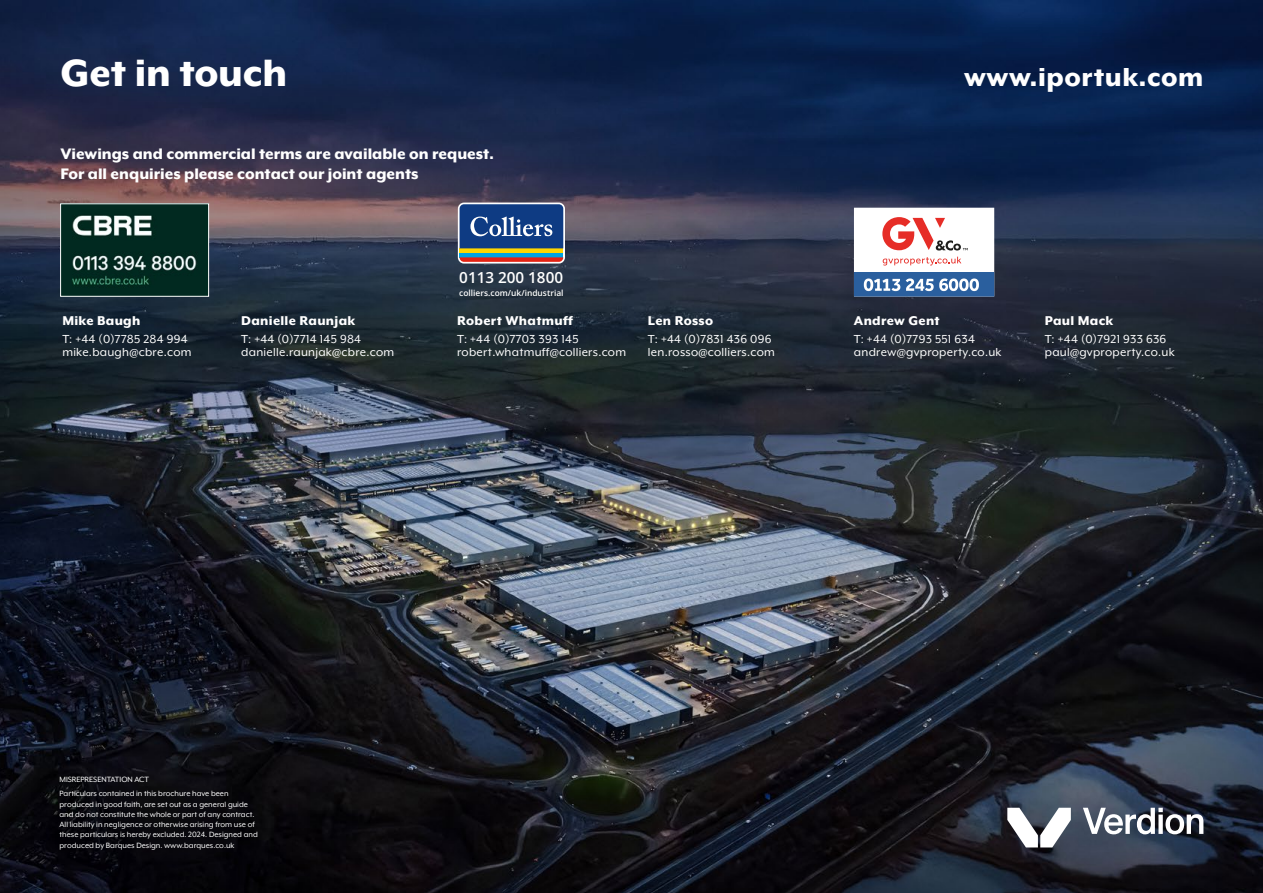
<style>
.page{position:relative;width:1263px;height:893px;background:#fff}
.page>*{position:absolute;margin:0;border:0;box-sizing:border-box;transform-origin:0 0}
.t1{font:800 43.8px "Mr Eaves XL Mod OT";letter-spacing:-.005em;color:#fff}
.t2{font:800 30px "Mr Eaves XL Mod OT";letter-spacing:.02em;color:#fff}
.t3{font:800 17.55px/20.4px "Mr Eaves XL Mod OT";color:#fff}
.t4{font:600 15.3px "Open Sans";color:#fff}
.t5{font:800 14.7px "Mr Eaves XL Mod OT";letter-spacing:.02em;color:#fff}
.t6{font:13.35px/13.6px "Mr Eaves XL Mod OT";letter-spacing:.02em;color:#fff}
.t7{font:8.7px/10.2px "Mr Eaves XL Mod OT";color:#fff}
.t8{font:600 8.4px "Open Sans";color:#fff}
</style>
<div class="page">
<img style="left:0;top:0;width:1263px;height:893px">
<svg style="left:1083px;top:808px;width:120px;height:26px"></svg>
<svg style="left:1007px;top:808px;width:64px;height:39px"></svg>
<div style="left:23px;top:734px;width:281px;height:159px;background:#000;opacity:.8"></div>
<img style="left:62px;top:206px;width:145px;height:89px">
<div style="left:60px;top:204px;width:149px;height:93px;border:1px solid #fff"></div>
<svg style="left:854px;top:208px;width:140px;height:89px"></svg>
<svg style="left:458px;top:203px;width:107px;height:61px"></svg>
<hr style="left:460px;top:253px;width:103px;height:4px;background:#00a3e1">
<div style="left:460px;top:248px;width:103px;height:5px;background:#ffd600"></div>
<svg style="left:460px;top:257px;width:103px;height:5px"></svg>
<svg style="left:460px;top:204px;width:103px;height:44px;background:#295191"></svg>
<h1 class="t1" style="left:60px;top:48px;width:229px">Get in touch</h1>
<h2 class="t2" style="left:964px;top:60px;width:241px">www.iportuk.com</h2>
<h3 class="t3" style="left:60px;top:143px;width:435px">Viewings and commercial terms are available on request.<br>For all enquiries please contact our joint agents</h3>
<h3 class="t5" style="left:62px;top:313px;width:80px">Mike Baugh</h3>
<h3 class="t6" style="left:62px;top:332px;width:131px">T: +44 (0)7785 284 994 mike.baugh@cbre.com</h3>
<h3 class="t5" style="left:241px;top:313px;width:115px">Danielle Raunjak</h3>
<h3 class="t6" style="left:241px;top:332px;width:155px">T: +44 (0)7714 145 984 danielle.raunjak@cbre.com</h3>
<h3 class="t4" style="left:459px;top:267px;width:105px">0113 200 1800</h3>
<p class="t8" style="left:459px;top:287px;width:106px">colliers.com/uk/industrial</p>
<h3 class="t5" style="left:457px;top:313px;width:117px">Robert Whatmuff</h3>
<h3 class="t6" style="left:457px;top:332px;width:170px">T: +44 (0)7703 393 145 robert.whatmuff@colliers.com</h3>
<h3 class="t5" style="left:648px;top:313px;width:67px">Len Rosso</h3>
<h3 class="t6" style="left:648px;top:332px;width:128px">T: +44 (0)7831 436 096 len.rosso@colliers.com</h3>
<h3 class="t5" style="left:854px;top:313px;width:87px">Andrew Gent</h3>
<h3 class="t6" style="left:854px;top:332px;width:149px">T: +44 (0)7793 551 634 andrew@gvproperty.co.uk</h3>
<h3 class="t5" style="left:1045px;top:313px;width:70px">Paul Mack</h3>
<h3 class="t6" style="left:1045px;top:332px;width:132px">T: +44 (0)7921 933 636 paul@gvproperty.co.uk</h3>
<p class="t7" style="left:60px;top:772px;width:171px;line-height:14.4px">MISREPRESENTATION ACT<br>Particulars contained in this brochure have been</p>
<p class="t7" style="left:60px;top:799px;width:200px">produced in good faith, are set out as a general guide and do not constitute the whole or part of any contract.<br>All liability in negligence or otherwise arising from use of these particulars is hereby excluded. 2024. Designed and produced by Barques Design. www.barques.co.uk</p>
</div>
